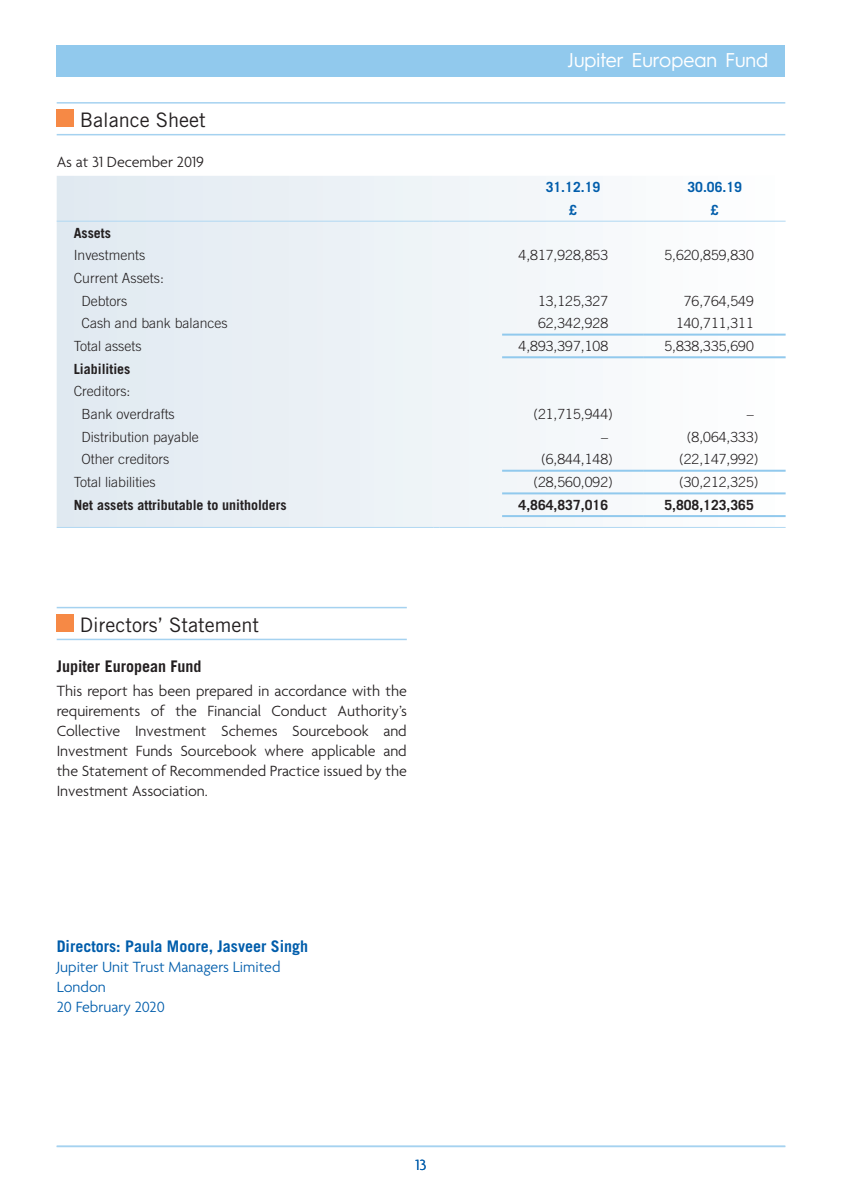
<style>
.page{position:relative;width:842px;height:1191px;background:#fff}
.page>*{position:absolute;margin:0;border:0;box-sizing:border-box;transform-origin:0 0}
.t1{font:20px "Trade Gothic LT Std";color:#231f20}
.t2{font:20px "Hurme Geometric Sans 3";color:#fff}
.t3{font:300 16px/20px "Agenda";color:#231f20;text-align:justify}
.t4{font:300 16px/20px "Agenda";color:#015dab}
.t5{font:700 16px "Trade Gothic LT Std";color:#015dab}
.t6{font:700 16px "Trade Gothic LT Std";color:#231f20}
.t7{font:300 14px/22.6px "Trade Gothic LT Std";color:#231f20}
.t8{font:700 14px "Trade Gothic LT Std";color:#231f20}
.t9{font:700 14px "Trade Gothic LT Std";color:#015dab}
</style>
<div class="page">
<div style="left:57px;top:45px;width:728px;height:32px;background:#91c9ed"></div>
<hr style="left:57px;top:1145px;width:728px;height:2px;background:#a5d2f0">
<hr style="left:57px;top:102px;width:728px;height:2px;background:#a5d2f0">
<hr style="left:57px;top:134px;width:728px;height:1px;background:#a5d2f0">
<div style="left:57px;top:110px;width:17px;height:17px;background:#f68945"></div>
<hr style="left:57px;top:607px;width:350px;height:1px;background:#a5d2f0">
<hr style="left:57px;top:638px;width:350px;height:2px;background:#a5d2f0">
<div style="left:57px;top:614px;width:17px;height:17px;background:#f68945"></div>
<svg style="left:57px;top:176px;width:729px;height:351px"></svg>
<hr style="left:57px;top:221px;width:377px;height:1px;background:#b1d8f2">
<hr style="left:440px;top:221px;width:62px;height:1px;background:#b1d8f2">
<hr style="left:502px;top:221px;width:142px;height:1px;background:#b1d8f2">
<hr style="left:644px;top:221px;width:142px;height:1px;background:#b1d8f2">
<hr style="left:502px;top:515px;width:142px;height:2px;background:#91c9ed">
<hr style="left:644px;top:515px;width:142px;height:2px;background:#91c9ed">
<hr style="left:57px;top:527px;width:377px;height:1px;background:#b1d8f2">
<hr style="left:440px;top:527px;width:62px;height:1px;background:#b1d8f2">
<hr style="left:502px;top:527px;width:142px;height:1px;background:#b1d8f2">
<hr style="left:644px;top:527px;width:142px;height:1px;background:#b1d8f2">
<hr style="left:502px;top:333px;width:142px;height:2px;background:#91c9ed">
<hr style="left:502px;top:356px;width:142px;height:2px;background:#91c9ed">
<hr style="left:644px;top:333px;width:142px;height:2px;background:#91c9ed">
<hr style="left:644px;top:356px;width:142px;height:2px;background:#91c9ed">
<hr style="left:502px;top:470px;width:142px;height:2px;background:#91c9ed">
<hr style="left:502px;top:492px;width:142px;height:2px;background:#91c9ed">
<hr style="left:644px;top:470px;width:142px;height:2px;background:#91c9ed">
<hr style="left:644px;top:492px;width:142px;height:2px;background:#91c9ed">
<h1 class="t1" style="left:80px;top:108px;width:128px">Balance Sheet</h1>
<p class="t3" style="left:57px;top:153px;width:149px">As at 31 December 2019</p>
<h1 class="t2" style="left:568px;top:46px;width:202px">Jupiter European Fund</h1>
<p class="t9" style="left:546px;top:179px;width:56px">31.12.19</p>
<p class="t9" style="left:687px;top:179px;width:56px">30.06.19</p>
<p class="t9" style="left:569px;top:201px;width:9px">£</p>
<p class="t9" style="left:711px;top:201px;width:9px">£</p>
<p class="t8" style="left:74px;top:224px;width:39px">Assets</p>
<p class="t7" style="left:74px;top:244px;width:73px">Investments</p>
<p class="t7" style="left:519px;top:244px;width:91px">4,817,928,853</p>
<p class="t7" style="left:664px;top:244px;width:91px">5,620,859,830</p>
<p class="t7" style="left:81px;top:266px;width:84px;text-indent:-8px">Current Assets:<br>Debtors</p>
<p class="t7" style="left:538px;top:289px;width:72px">13,125,327</p>
<p class="t7" style="left:684px;top:289px;width:72px">76,764,549</p>
<p class="t7" style="left:81px;top:312px;width:148px">Cash and bank balances</p>
<p class="t7" style="left:538px;top:312px;width:72px">62,342,928</p>
<p class="t7" style="left:676px;top:312px;width:79px">140,711,311</p>
<p class="t7" style="left:74px;top:334px;width:69px">Total assets</p>
<p class="t7" style="left:519px;top:334px;width:91px">4,893,397,108</p>
<p class="t7" style="left:664px;top:334px;width:91px">5,838,335,690</p>
<p class="t8" style="left:74px;top:360px;width:58px">Liabilities</p>
<p class="t7" style="left:81px;top:380px;width:95px;text-indent:-8px">Creditors:<br>Bank overdrafts</p>
<p class="t7" style="left:533px;top:402px;width:81px">(21,715,944)</p>
<p class="t7" style="left:747px;top:402px;width:8px">–</p>
<p class="t7" style="left:81px;top:425px;width:119px">Distribution payable</p>
<p class="t7" style="left:601px;top:425px;width:8px">–</p>
<p class="t7" style="left:687px;top:425px;width:73px">(8,064,333)</p>
<p class="t7" style="left:81px;top:448px;width:89px">Other creditors</p>
<p class="t7" style="left:541px;top:448px;width:73px">(6,844,148)</p>
<p class="t7" style="left:679px;top:448px;width:81px">(22,147,992)</p>
<p class="t7" style="left:74px;top:471px;width:83px">Total liabilities</p>
<p class="t7" style="left:533px;top:471px;width:81px">(28,560,092)</p>
<p class="t7" style="left:679px;top:471px;width:81px">(30,212,325)</p>
<p class="t8" style="left:74px;top:496px;width:215px">Net assets attributable to unitholders</p>
<p class="t8" style="left:519px;top:496px;width:91px">4,864,837,016</p>
<p class="t8" style="left:664px;top:496px;width:91px">5,808,123,365</p>
<h1 class="t1" style="left:80px;top:612px;width:181px">Directors’ Statement</h1>
<p class="t6" style="left:57px;top:656px;width:146px">Jupiter European Fund</p>
<p class="t3" style="left:57px;top:682px;width:352px">This report has been prepared in accordance with the requirements of the Financial Conduct Authority’s Collective Investment Schemes Sourcebook and Investment Funds Sourcebook where applicable and the Statement of Recommended Practice issued by the Investment Association.</p>
<p class="t5" style="left:57px;top:936px;width:253px">Directors: Paula Moore, Jasveer Singh</p>
<p class="t4" style="left:57px;top:957px;width:225px">Jupiter Unit Trust Managers Limited<br>London<br>20 February 2020</p>
<p class="t4" style="left:415px;top:1156px;width:13px">13</p>
</div>
